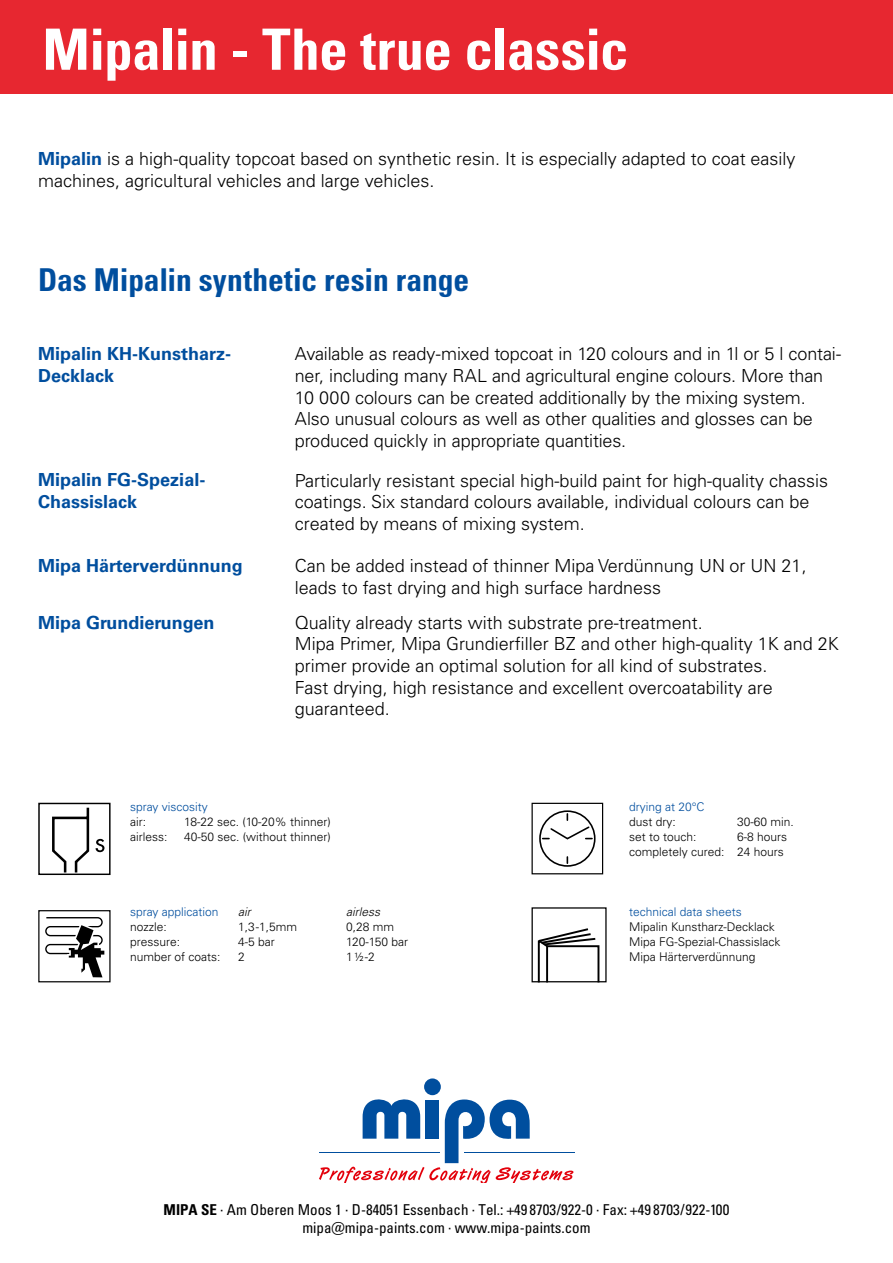
<style>
.page{position:relative;width:893px;height:1263px;background:#fff}
.page>*{position:absolute;margin:0;border:0;box-sizing:border-box;transform-origin:0 0}
.t1{font:57px "Univers LTCYR 67 Bold Cond";letter-spacing:-.01em;color:#fff}
.t2{font:31.5px "Univers LTCYR 67 Bold Cond";letter-spacing:-.005em;color:#004e9e}
.t3{font:300 18px/21.6px "Univers LT Pro 45";color:#000}
.t4{font:700 18px/21.8px "Univers LT Pro 65";color:#004e9e}
.t5{font:condensed 15px/18px "Univers LTCYR 57";color:#000;text-align:center}
.t6{font:300 12px/15px "Univers LT Pro 45";color:#000}
.t7{font:300 12px "Univers LT Pro 45";color:#004e9e}
.t8{font:italic 300 12px "Univers LT Pro 45";color:#000}
.s1{font-family:"Univers LT Pro 65";font-weight:700;color:#004e9e}
.s2{font-family:"Univers LTCYR 67 Bold Cond";font-stretch:normal}
</style>
<div class="page">
<div style="left:0;top:0;width:893px;height:94px;background:#e72730"></div>
<hr style="left:464px;top:1152px;width:110px;height:1px;background:#004e9e">
<div style="left:424px;top:1078px;width:17px;height:17px;background:#004e9e;border-radius:50%"></div>
<svg style="left:319px;top:1093px;width:254px;height:89px"></svg>
<div style="left:546px;top:945px;width:53px;height:38px;border:2px solid #000"></div>
<svg style="left:537px;top:928px;width:60px;height:55px"></svg>
<div style="left:531px;top:907px;width:76px;height:75px;border:1px solid #000"></div>
<div style="left:539px;top:810px;width:57px;height:57px;border:2px solid #000;border-radius:50%"></div>
<svg style="left:541px;top:812px;width:53px;height:53px"></svg>
<div style="left:531px;top:803px;width:72px;height:71px;border:1px solid #000"></div>
<svg style="left:52px;top:807px;width:52px;height:66px"></svg>
<div style="left:38px;top:803px;width:73px;height:72px;border:1px solid #000"></div>
<div style="left:38px;top:910px;width:73px;height:72px;border:1px solid #000"></div>
<svg style="left:45px;top:917px;width:62px;height:64px"></svg>
<h1 class="t1" style="left:43px;top:15px;width:588px">Mipalin - The true classic</h1>
<p class="t3" style="left:38px;top:148px;width:759px"><span class="s1">Mipalin</span> is a high-quality topcoat based on synthetic resin. It is especially adapted to coat easily machines, agricultural vehicles and large vehicles.</p>
<h2 class="t2" style="left:38px;top:260px;width:432px">Das Mipalin synthetic resin range</h2>
<p class="t4" style="left:38px;top:343px;width:194px">Mipalin KH-Kunstharz-<br>Decklack</p>
<p class="t4" style="left:38px;top:469px;width:169px">Mipalin FG-Spezial-<br>Chassislack</p>
<p class="t4" style="left:38px;top:555px;width:206px">Mipa Härterverdünnung</p>
<p class="t4" style="left:38px;top:611px;width:178px">Mipa Grundierungen</p>
<p class="t3" style="left:295px;top:343px;width:548px">Available as ready-mixed topcoat in 120 colours and in 1l or 5 l contai&shy;ner, including many RAL and agricultural engine colours. More than 10 000 colours can be created additionally by the mixing system.<br>Also unusual colours as well as other qualities and glosses can be produced quickly in appropriate quantities.</p>
<p class="t3" style="left:295px;top:469px;width:535px">Particularly resistant special high-build paint for high-quality chassis coatings. Six standard colours available, individual colours can be created by means of mixing system.</p>
<p class="t3" style="left:295px;top:555px;width:513px">Can be added instead of thinner Mipa Verdünnung UN or UN 21, leads to fast drying and high surface hardness</p>
<p class="t3" style="left:295px;top:611px;width:545px">Quality already starts with substrate pre-treatment.<br>Mipa Primer, Mipa Grundierfiller BZ and other high-quality 1K and 2K primer provide an optimal solution for all kind of substrates.<br>Fast drying, high resistance and excellent overcoatability are guaranteed.</p>
<p class="t7" style="left:130px;top:800px;width:79px">spray viscosity</p>
<p class="t6" style="left:130px;top:815px;width:17px">air:</p>
<p class="t6" style="left:184px;top:815px;width:148px">18-22 sec. (10-20% thinner)</p>
<p class="t6" style="left:130px;top:830px;width:39px">airless:</p>
<p class="t6" style="left:184px;top:830px;width:148px">40-50 sec. (without thinner)</p>
<p class="t7" style="left:130px;top:904px;width:90px">spray application</p>
<p class="t8" style="left:238px;top:904px;width:14px">air</p>
<p class="t8" style="left:346px;top:904px;width:35px">airless</p>
<p class="t6" style="left:130px;top:919px;width:38px">nozzle:</p>
<p class="t6" style="left:238px;top:919px;width:60px">1,3 -1,5mm</p>
<p class="t6" style="left:346px;top:919px;width:50px">0,28 mm</p>
<p class="t6" style="left:130px;top:934px;width:52px">pressure:</p>
<p class="t6" style="left:238px;top:934px;width:38px">4-5 bar</p>
<p class="t6" style="left:346px;top:934px;width:64px">120-150 bar</p>
<p class="t6" style="left:130px;top:949px;width:92px">number of coats:</p>
<p class="t6" style="left:238px;top:949px;width:8px">2</p>
<p class="t6" style="left:346px;top:949px;width:30px">1 ½ -2</p>
<p class="t7" style="left:629px;top:800px;width:77px">drying at 20°C</p>
<p class="t6" style="left:629px;top:815px;width:48px">dust dry:</p>
<p class="t6" style="left:737px;top:815px;width:58px">30-60 min.</p>
<p class="t6" style="left:629px;top:830px;width:69px">set to touch:</p>
<p class="t6" style="left:629px;top:830px;width:160px;text-align:right">6-8 hours<br>completely cured: 24 hours</p>
<p class="t7" style="left:629px;top:904px;width:114px">technical data sheets</p>
<p class="t6" style="left:629px;top:919px;width:153px">Mipalin Kunstharz-Decklack<br>Mipa FG-Spezial-Chassislack<br>Mipa Härterverdünnung</p>
<p class="t5" style="left:164px;top:1200px;width:567px"><span class="s2">MIPA SE</span> · Am Oberen Moos 1 · D-84051 Essenbach · Tel.: +49 8703/922-0 · Fax: +49 8703/922-100 mipa@mipa-paints.com · www.mipa-paints.com</p>
</div>
